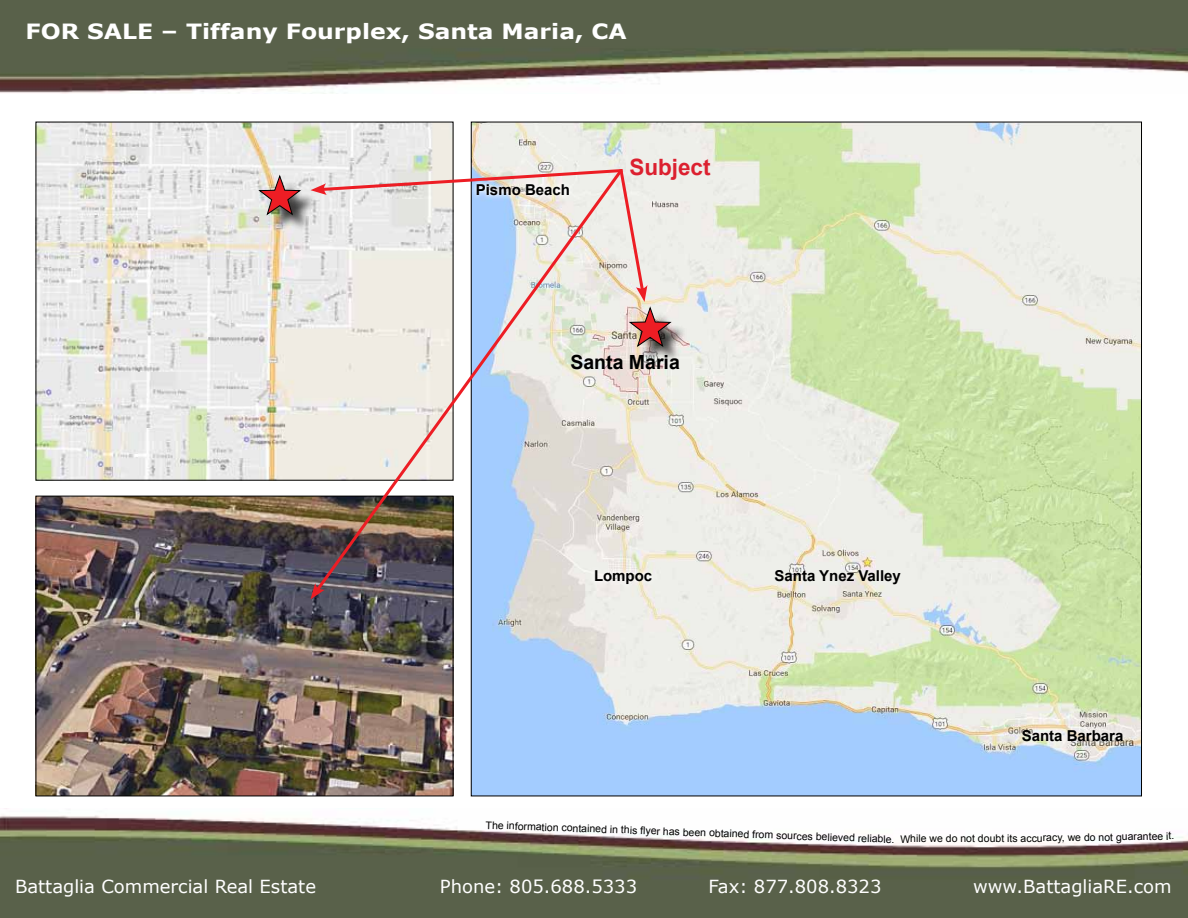
<style>
.page{position:relative;width:1188px;height:918px;background:#fff}
.page>*{position:absolute;margin:0;border:0;box-sizing:border-box;transform-origin:0 0}
.t1{font:700 22.5px "Arial";color:#dc202f}
.t2{font:700 21px "Verdana";color:#fff;scale:1.12 1}
.t3{font:700 19.5px "Arial";color:#000}
.t4{font:18px "Verdana";color:#fff}
.t5{font:700 15px "Arial";color:#000}
.t6{font:10.5px "Arial";letter-spacing:-.01em;color:#000}
</style>
<div class="page">
<img style="left:0;top:0;width:1188px;height:94px">
<img style="left:0;top:808px;width:1188px;height:110px">
<img style="left:473px;top:124px;width:667px;height:670px">
<div style="left:633px;top:311px;width:56px;height:53px;background:#000;opacity:.75"></div>
<img style="left:38px;top:124px;width:413px;height:355px">
<div style="left:263px;top:179px;width:55px;height:53px;background:#000;opacity:.75"></div>
<svg style="left:258px;top:175px;width:44px;height:41px;background:#ba8582"></svg>
<img style="left:38px;top:498px;width:413px;height:296px">
<img style="left:312px;top:348px;width:313px;height:247px">
<svg style="left:310px;top:583px;width:15px;height:16px"></svg>
<svg style="left:310px;top:166px;width:362px;height:182px;background:#e2dcdc"></svg>
<div style="left:589px;top:564px;width:69px;height:26px;background:#fff;opacity:.95"></div>
<div style="left:1013px;top:721px;width:119px;height:29px;background:#fff;opacity:.89"></div>
<div style="left:471px;top:179px;width:104px;height:22px;background:#fff;opacity:.95"></div>
<h2 class="t2" style="left:26px;top:16px;width:538px">FOR SALE – Tiffany Fourplex, Santa Maria, CA</h2>
<h3 class="t5" style="left:476px;top:180px;width:96px">Pismo Beach</h3>
<h1 class="t1" style="left:629px;top:152px;width:83px">Subject</h1>
<h3 class="t3" style="left:570px;top:349px;width:111px">Santa Maria</h3>
<h3 class="t5" style="left:594px;top:566px;width:60px">Lompoc</h3>
<h3 class="t5" style="left:774px;top:566px;width:128px">Santa Ynez Valley</h3>
<h3 class="t5" style="left:1022px;top:726px;width:103px">Santa Barbara</h3>
<p class="t6" style="left:486px;top:818px;width:400px;rotate:2deg">The information contained in this fyer has been obtained from sources believed reliab</p>
<p class="t6" style="left:883px;top:831px;width:208px">le. While we do not doubt its accuracy, we d</p>
<p class="t6" style="left:1090px;top:830px;width:86px;rotate:-1deg">o not guarantee it.</p>
<h3 class="t4" style="left:15px;top:874px;width:303px">Battaglia Commercial Real Estate</h3>
<h3 class="t4" style="left:440px;top:874px;width:199px">Phone: 805.688.5333</h3>
<h3 class="t4" style="left:709px;top:874px;width:175px">Fax: 877.808.8323</h3>
<h3 class="t4" style="left:973px;top:874px;width:200px">www.BattagliaRE.com</h3>
</div>
